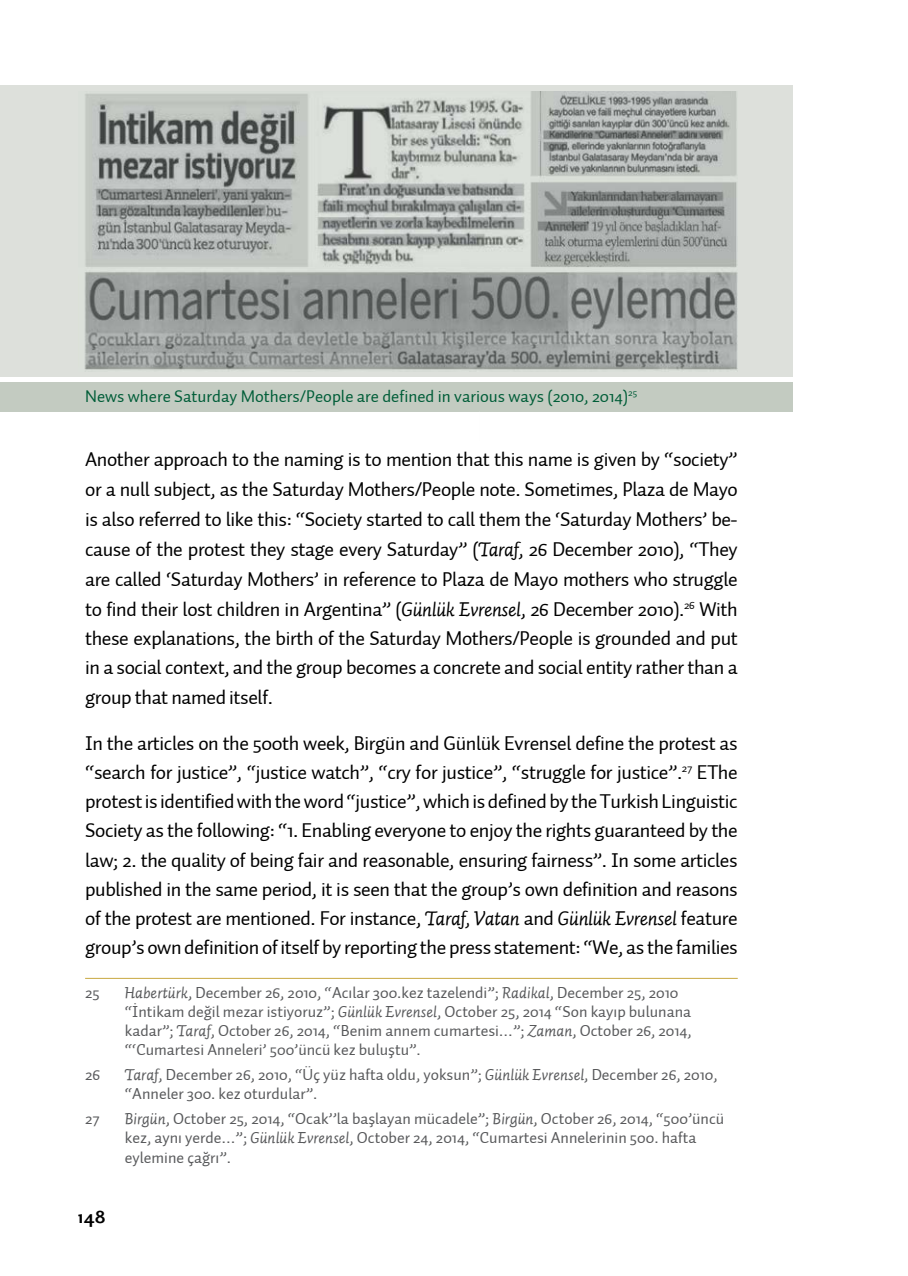
<style>
.page{position:relative;width:908px;height:1276px;background:#fff}
.page>*{position:absolute;margin:0;border:0;box-sizing:border-box;transform-origin:0 0}
.t1{font:20px/29.6px "Auto 2 TR Regular";letter-spacing:-.02em;color:#000;text-align:justify}
.t2{font:700 20px "Mr Eaves San OT";color:#000}
.t3{font:17px "Auto 2 TR Regular";color:#005d38}
.t4{font:16px/19.2px "Auto 2 TR Regular";color:#58595b}
.s1{font-style:italic}
</style>
<div class="page">
<div style="left:0;top:382px;width:791px;height:30px;background:#c3cbc1"></div>
<div style="left:0;top:85px;width:791px;height:292px;background:#dde0db"></div>
<img style="left:84px;top:91px;width:653px;height:279px">
<hr style="left:85px;top:978px;width:652px;height:1px;background:#c8a841">
<p class="t3" style="left:85px;top:386px;width:553px">News where Saturday Mothers/People are defined in various ways (2010, 2014)<sup>25</sup></p>
<p class="t1" style="left:85px;top:445px;width:654px">Another approach to the naming is to mention that this name is given by “society” or a null subject, as the Saturday Mothers/People note. Sometimes, Plaza de Mayo is also referred to like this: “Society started to call them the ‘Saturday Mothers’ be&shy;cause of the protest they stage every Saturday” (<span class="s1">Taraf</span>, 26 December 2010), “They are called ‘Saturday Mothers’ in reference to Plaza de Mayo mothers who struggle to find their lost children in Argentina” (<span class="s1">Günlük Evrensel</span>, 26 December 2010).<sup>26</sup> With these explanations, the birth of the Saturday Mothers/People is grounded and put in a social context, and the group becomes a concrete and social entity rather than a group that named itself.</p>
<p class="t1" style="left:85px;top:729px;width:654px">In the articles on the 500th week, Birgün and Günlük Evrensel define the protest as “search for justice”, “justice watch”, “cry for justice”, “struggle for justice”.<sup>27</sup> EThe protest is identified with the word “justice”, which is defined by the Turkish Linguistic Society as the following: “1. Enabling everyone to enjoy the rights guaranteed by the law; 2. the quality of being fair and reasonable, ensuring fairness”. In some articles published in the same period, it is seen that the group’s own definition and reasons of the protest are mentioned. For instance, <span class="s1">Taraf, Vatan</span> and <span class="s1">Günlük Evrensel</span> feature group’s own definition of itself by reporting the press statement: “We, as the families</p>
<p class="t4" style="left:85px;top:983px;width:16px">25</p>
<p class="t4" style="left:125px;top:983px;width:568px"><span class="s1">Habertürk</span>, December 26, 2010, “Acılar 300.kez tazelendi”; <span class="s1">Radikal</span>, December 25, 2010 “İntikam değil mezar istiyoruz”; <span class="s1">Günlük Evrensel</span>, October 25, 2014 “Son kayıp bulunana kadar”; <span class="s1">Taraf</span>, October 26, 2014, “Benim annem cumartesi…”; <span class="s1">Zaman</span>, October 26, 2014, “‘Cumartesi Anneleri’ 500’üncü kez buluştu”.</p>
<p class="t4" style="left:85px;top:1065px;width:17px">26</p>
<p class="t4" style="left:125px;top:1065px;width:594px"><span class="s1">Taraf</span>, December 26, 2010, “Üç yüz hafta oldu, yoksun”; <span class="s1">Günlük Evrensel</span>, December 26, 2010, “Anneler 300. kez oturdular”.</p>
<p class="t4" style="left:85px;top:1109px;width:16px">27</p>
<p class="t4" style="left:125px;top:1109px;width:600px"><span class="s1">Birgün</span>, October 25, 2014, “Ocak’’la başlayan mücadele”; <span class="s1">Birgün</span>, October 26, 2014, “500’üncü kez, aynı yerde…”; <span class="s1">Günlük Evrensel</span>, October 24, 2014, “Cumartesi Annelerinin 500. hafta eylemine çağrı”.</p>
<p class="t2" style="left:78px;top:1206px;width:29px">148</p>
</div>
